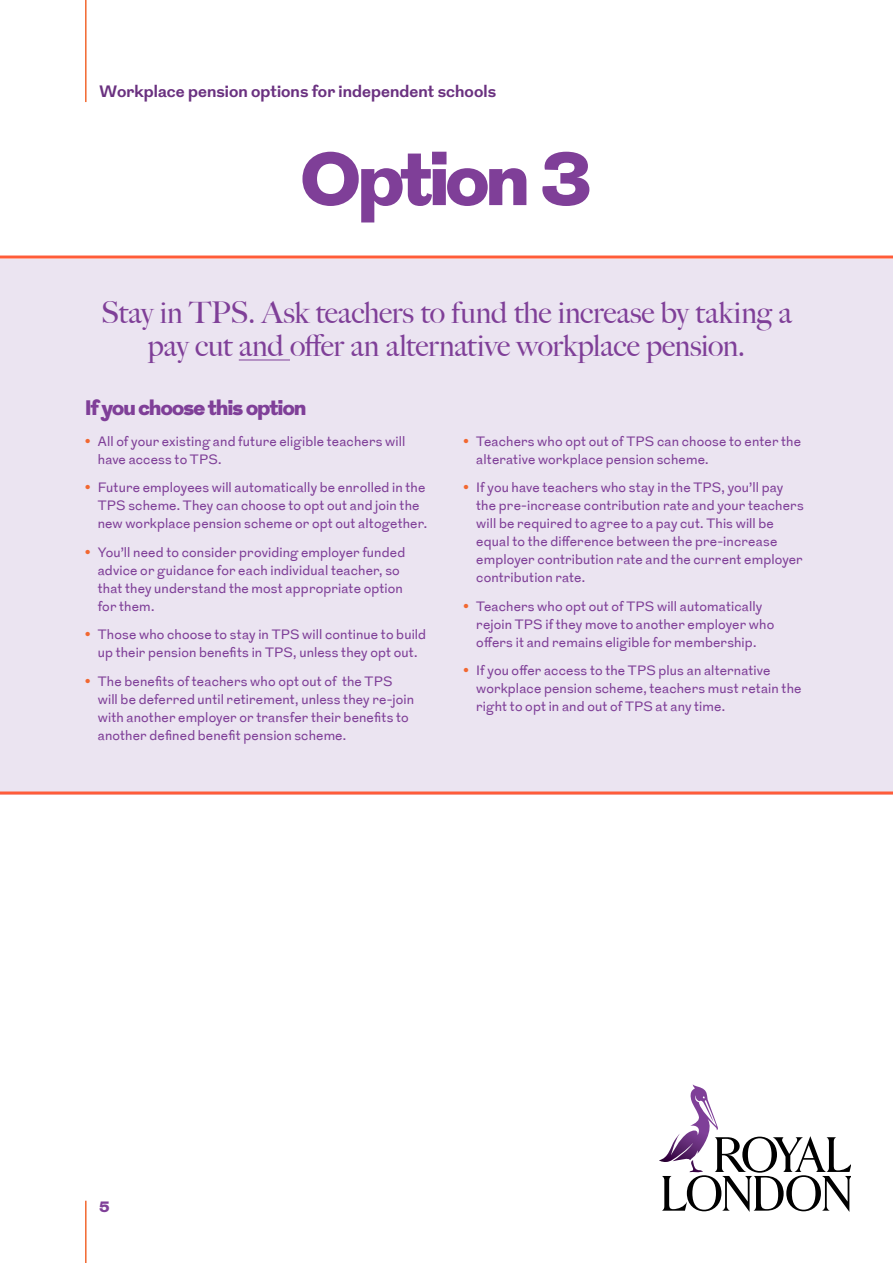
<style>
.page{position:relative;width:893px;height:1263px;background:#fff}
.page>*{position:absolute;margin:0;border:0;box-sizing:border-box;transform-origin:0 0}
.t1{font:900 75px "Grot";letter-spacing:-.035em;color:#7f3f98}
.t2{font:500 30px/33px "Big Caslon";letter-spacing:-.01em;color:#7f3f98;text-align:center}
.t3{font:900 21px "Grot";letter-spacing:-.03em;color:#7f3f98}
.t4{font:700 16.5px "Grot";letter-spacing:.005em;color:#6a3180}
.t5{font:900 15px "Grot";color:#7f3f98}
.t6{font:13.5px/18px "Grot";letter-spacing:.01em;color:#7f3f98}
.s1{font-weight:700;color:#f26831}
</style>
<div class="page">
<hr style="left:85px;top:0;width:2px;height:102px;background:#f26831">
<hr style="left:85px;top:1201px;width:2px;height:62px;background:#f26831">
<div style="left:0;top:258px;width:893px;height:536px;background:#ebe4f1"></div>
<hr style="left:0;top:791px;width:893px;height:3px;background:#ff5c39">
<hr style="left:239px;top:360px;width:51px;height:1px;background:#7f3f98">
<hr style="left:0;top:255px;width:893px;height:3px;background:#ff5c39">
<svg style="left:659px;top:1084px;width:191px;height:128px"></svg>
<p class="t4" style="left:99px;top:80px;width:398px">Workplace pension options for independent schools</p>
<h1 class="t1" style="left:301px;top:125px;width:293px">Option 3</h1>
<h2 class="t2" style="left:101px;top:296px;width:692px">Stay in TPS. Ask teachers to fund the increase by taking a pay cut and offer an alternative workplace pension.</h2>
<h3 class="t3" style="left:85px;top:393px;width:223px">If you choose this option</h3>
<p class="t6" style="left:98px;top:433px;width:309px;text-indent:-13px"><span class="s1">•</span> All of your existing and future eligible teachers will have access to TPS.</p>
<p class="t6" style="left:98px;top:479px;width:331px;text-indent:-13px"><span class="s1">•</span> Future employees will automatically be enrolled in the<br>TPS scheme. They can choose to opt out and join the new workplace pension scheme or opt out altogether.</p>
<p class="t6" style="left:98px;top:544px;width:309px;text-indent:-13px"><span class="s1">•</span> You’ll need to consider providing employer funded advice or guidance for each individual teacher, so that they understand the most appropriate option for them.</p>
<p class="t6" style="left:85px;top:626px;width:343px;text-align:center"><span class="s1">•</span> Those who choose to stay in TPS will continue to build up their pension benefits in TPS, unless they opt out.</p>
<p class="t6" style="left:98px;top:673px;width:318px;text-indent:-13px"><span class="s1">•</span> The benefits of teachers who opt out of the TPS will be deferred until retirement, unless they re-join with another employer or transfer their benefits to another defined benefit pension scheme.</p>
<p class="t6" style="left:476px;top:433px;width:326px;text-indent:-13px"><span class="s1">•</span> Teachers who opt out of TPS can choose to enter the alterative workplace pension scheme.</p>
<p class="t6" style="left:476px;top:479px;width:329px;text-indent:-13px"><span class="s1">•</span> If you have teachers who stay in the TPS, you’ll pay the pre-increase contribution rate and your teachers will be required to agree to a pay cut. This will be equal to the difference between the pre-increase employer contribution rate and the current employer contribution rate.</p>
<p class="t6" style="left:476px;top:597px;width:300px;text-indent:-13px"><span class="s1">•</span> Teachers who opt out of TPS will automatically rejoin TPS if they move to another employer who offers it and remains eligible for membership.</p>
<p class="t6" style="left:476px;top:662px;width:327px;text-indent:-13px"><span class="s1">•</span> If you offer access to the TPS plus an alternative workplace pension scheme, teachers must retain the right to opt in and out of TPS at any time.</p>
<p class="t5" style="left:99px;top:1196px;width:12px">5</p>
</div>
